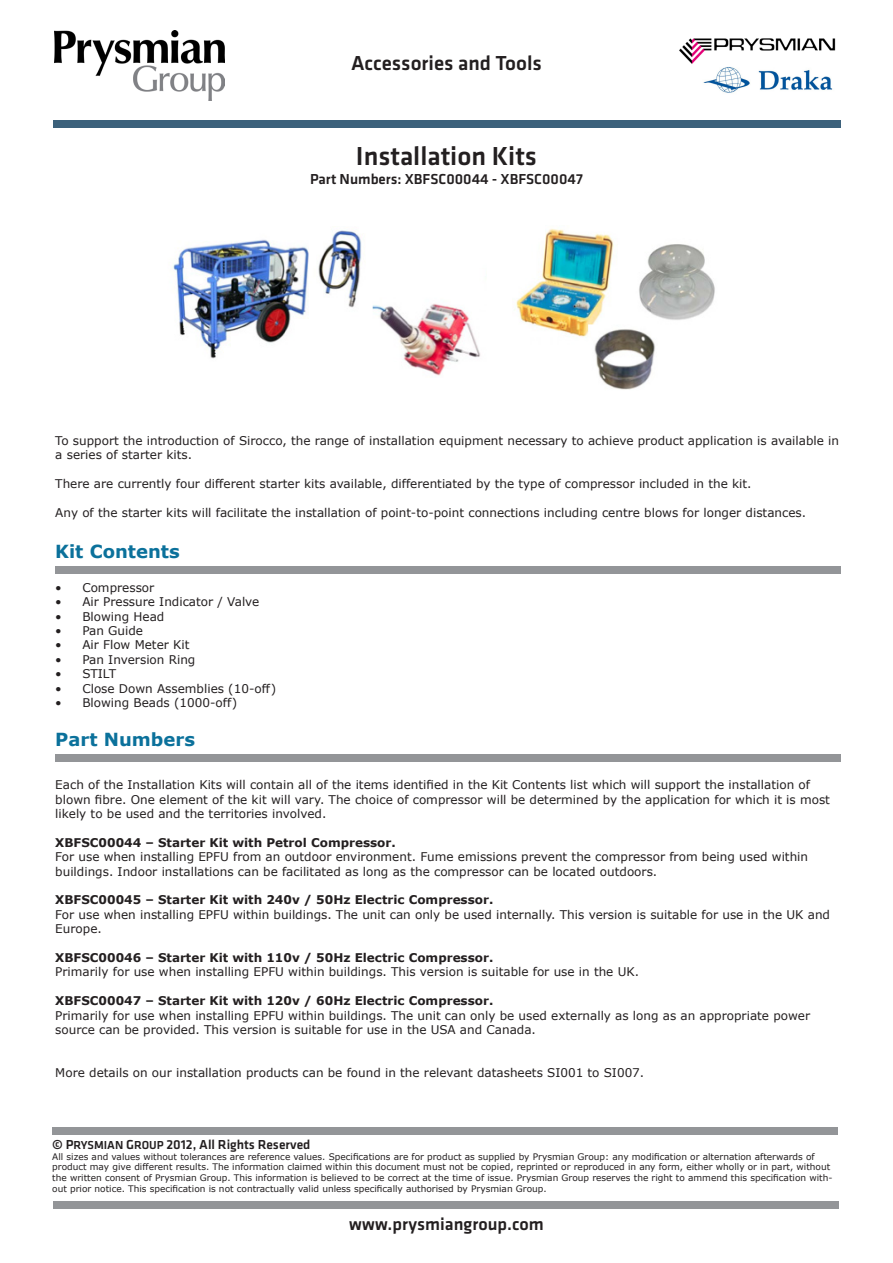
<style>
.page{position:relative;width:893px;height:1263px;background:#fff}
.page>*{position:absolute;margin:0;border:0;box-sizing:border-box;transform-origin:0 0}
.t1{font:500 27px "Klavika";color:#231f20}
.t2{font:500 21px "Klavika";color:#231f20}
.t3{font:700 18px "Verdana";color:#0b719b}
.t4{font:500 18px "Klavika";color:#231f20}
.t5{font:500 15px "Klavika";color:#231f20}
.t6{font:500 13.5px "Klavika";color:#231f20}
.t7{font:12px/14.4px "Verdana";color:#231f20}
.t8{font:700 12px "Verdana";color:#231f20}
.t9{font:9px/10.6px "Verdana";color:#231f20}
.s1{font-size:12px}
</style>
<div class="page">
<img style="left:703px;top:67px;width:130px;height:26px">
<img style="left:54px;top:30px;width:171px;height:70px">
<img style="left:679px;top:38px;width:157px;height:26px">
<div style="left:713px;top:52px;width:64px;height:9px;background:#fff"></div>
<div style="left:54px;top:121px;width:787px;height:7px;background:#3c617b"></div>
<div style="left:55px;top:566px;width:786px;height:7px;background:#939598"></div>
<div style="left:55px;top:754px;width:786px;height:7px;background:#939598"></div>
<div style="left:53px;top:1202px;width:786px;height:7px;background:#939598"></div>
<div style="left:52px;top:1128px;width:786px;height:7px;background:#939598"></div>
<img style="left:173px;top:230px;width:308px;height:146px">
<img style="left:516px;top:228px;width:199px;height:162px">
<p class="t2" style="left:351px;top:51px;width:192px">Accessories and Tools</p>
<p class="t1" style="left:356px;top:141px;width:183px">Installation Kits</p>
<p class="t5" style="left:310px;top:171px;width:274px">Part Numbers: XBFSC00044 - XBFSC00047</p>
<p class="t7" style="left:55px;top:433px;width:785px">To support the introduction of Sirocco, the range of installation equipment necessary to achieve product application is available in a series of starter kits.</p>
<p class="t7" style="left:55px;top:476px;width:698px">There are currently four different starter kits available, differentiated by the type of compressor included in the kit.</p>
<p class="t7" style="left:55px;top:505px;width:752px">Any of the starter kits will facilitate the installation of point-to-point connections including centre blows for longer distances.</p>
<p class="t3" style="left:55px;top:540px;width:126px">Kit Contents</p>
<p class="t7" style="left:55px;top:580px;width:100px">• Compressor</p>
<p class="t7" style="left:55px;top:595px;width:206px">• Air Pressure Indicator / Valve</p>
<p class="t7" style="left:55px;top:609px;width:111px">• Blowing Head</p>
<p class="t7" style="left:55px;top:624px;width:89px">• Pan Guide</p>
<p class="t7" style="left:55px;top:638px;width:136px">• Air Flow Meter Kit</p>
<p class="t7" style="left:55px;top:652px;width:142px">• Pan Inversion Ring</p>
<p class="t7" style="left:55px;top:667px;width:62px">• STILT</p>
<p class="t7" style="left:55px;top:681px;width:222px">• Close Down Assemblies (10-off)</p>
<p class="t7" style="left:55px;top:696px;width:183px">• Blowing Beads (1000-off)</p>
<p class="t3" style="left:55px;top:728px;width:141px">Part Numbers</p>
<p class="t7" style="left:55px;top:778px;width:776px">Each of the Installation Kits will contain all of the items identified in the Kit Contents list which will support the installation of blown fibre. One element of the kit will vary. The choice of compressor will be determined by the application for which it is most likely to be used and the territories involved.</p>
<p class="t8" style="left:55px;top:834px;width:342px">XBFSC00044 – Starter Kit with Petrol Compressor.</p>
<p class="t7" style="left:55px;top:850px;width:754px">For use when installing EPFU from an outdoor environment. Fume emissions prevent the compressor from being used within buildings. Indoor installations can be facilitated as long as the compressor can be located outdoors.</p>
<p class="t8" style="left:55px;top:892px;width:440px">XBFSC00045 – Starter Kit with 240v / 50Hz Electric Compressor.</p>
<p class="t7" style="left:55px;top:907px;width:776px">For use when installing EPFU within buildings. The unit can only be used internally. This version is suitable for use in the UK and<br>Europe.</p>
<p class="t8" style="left:55px;top:950px;width:440px">XBFSC00046 – Starter Kit with 110v / 50Hz Electric Compressor.</p>
<p class="t7" style="left:55px;top:965px;width:585px">Primarily for use when installing EPFU within buildings. This version is suitable for use in the UK.</p>
<p class="t8" style="left:55px;top:993px;width:440px">XBFSC00047 – Starter Kit with 120v / 60Hz Electric Compressor.</p>
<p class="t7" style="left:55px;top:1008px;width:756px">Primarily for use when installing EPFU within buildings. The unit can only be used externally as long as an appropriate power source can be provided. This version is suitable for use in the USA and Canada.</p>
<p class="t7" style="left:55px;top:1066px;width:590px">More details on our installation products can be found in the relevant datasheets SI001 to SI007.</p>
<p class="t6" style="left:52px;top:1137px;width:260px">© P<span class="s1">RYSMIAN</span> G<span class="s1">ROUP</span> 2012, All Rights Reserved</p>
<p class="t9" style="left:52px;top:1151px;width:782px">All sizes and values without tolerances are reference values. Specifications are for product as supplied by Prysmian Group: any modification or alternation afterwards of product may give different results. The information claimed within this document must not be copied, reprinted or reproduced in any form, either wholly or in part, without the written consent of Prysmian Group. This information is believed to be correct at the time of issue. Prysmian Group reserves the right to ammend this specification with&shy;out prior notice. This specification is not contractually valid unless specifically authorised by Prysmian Group.</p>
<p class="t4" style="left:349px;top:1214px;width:196px">www.prysmiangroup.com</p>
</div>
